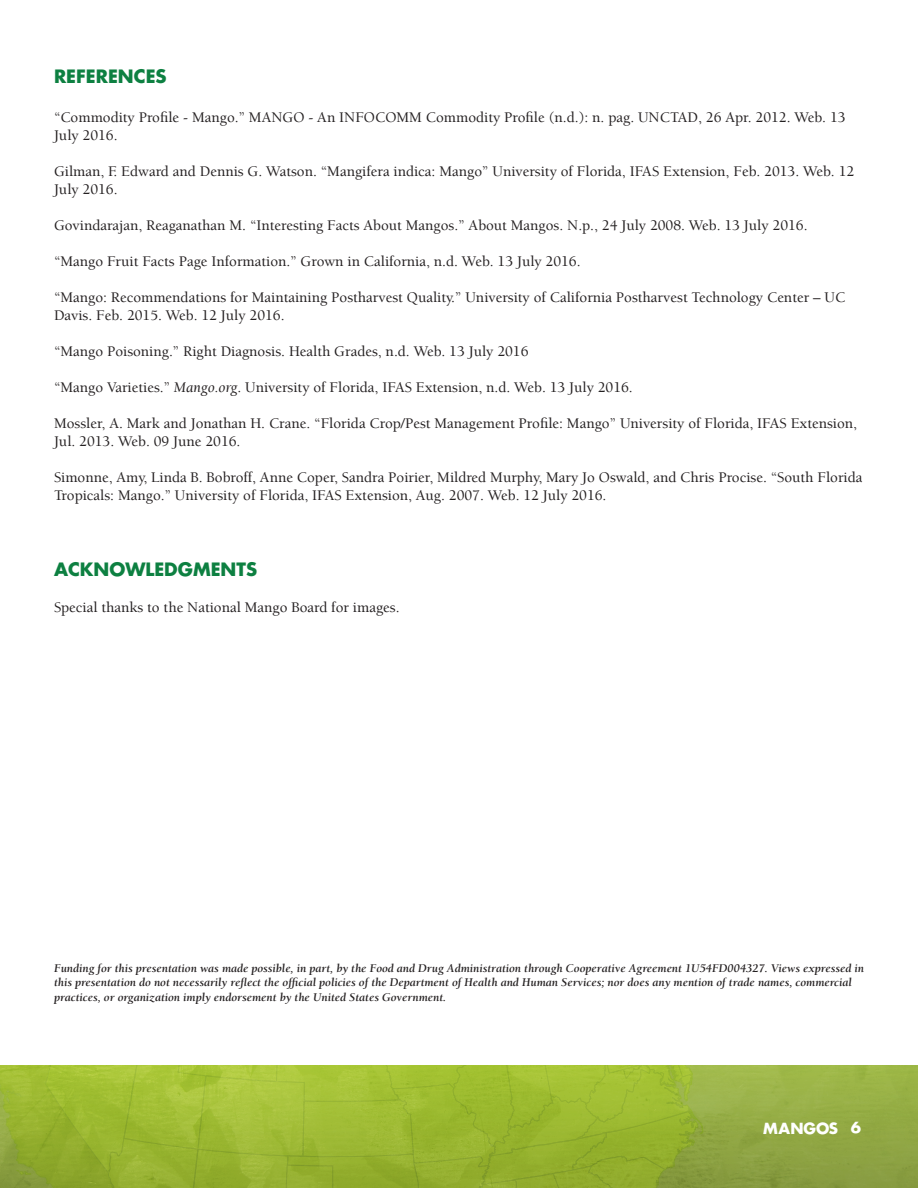
<style>
.page{position:relative;width:918px;height:1188px;background:#fff}
.page>*{position:absolute;margin:0;border:0;box-sizing:border-box;transform-origin:0 0}
.Paragraph_Style_1{font:700 18px "Futura UC Davis";color:#0d8041}
.Body_Copy{font:500 15px/18px "Berkeley UC Davis";color:#231f20}
.t1{font:700 15px "Futura UC Davis";color:#fff}
.Funding_Statement{font:italic 700 12px/14.4px "Berkeley UC Davis";color:#231f20}
.s1{font-style:italic}
</style>
<div class="page">
<img style="left:704px;top:1066px;width:214px;height:122px">
<svg style="left:0;top:1066px;width:704px;height:122px;background:#9bb633"></svg>
<p class="Paragraph_Style_1" style="left:54px;top:64px;width:114px">REFERENCES</p>
<p class="Body_Copy" style="left:54px;top:108px;width:793px">“Commodity Profile - Mango.” MANGO - An INFOCOMM Commodity Profile (n.d.): n. pag. UNCTAD, 26 Apr. 2012. Web. 13<br>July 2016.</p>
<p class="Body_Copy" style="left:54px;top:162px;width:802px">Gilman, F. Edward and Dennis G. Watson. “Mangifera indica: Mango” University of Florida, IFAS Extension, Feb. 2013. Web. 12<br>July 2016.</p>
<p class="Body_Copy" style="left:54px;top:216px;width:755px">Govindarajan, Reaganathan M. “Interesting Facts About Mangos.” About Mangos. N.p., 24 July 2008. Web. 13 July 2016.</p>
<p class="Body_Copy" style="left:54px;top:252px;width:528px">“Mango Fruit Facts Page Information.” Grown in California, n.d. Web. 13 July 2016.</p>
<p class="Body_Copy" style="left:54px;top:288px;width:793px">“Mango: Recommendations for Maintaining Postharvest Quality.” University of California Postharvest Technology Center – UC<br>Davis. Feb. 2015. Web. 12 July 2016.</p>
<p class="Body_Copy" style="left:54px;top:342px;width:476px">“Mango Poisoning.” Right Diagnosis. Health Grades, n.d. Web. 13 July 2016</p>
<p class="Body_Copy" style="left:54px;top:378px;width:580px">“Mango Varieties.” <span class="s1">Mango.org</span>. University of Florida, IFAS Extension, n.d. Web. 13 July 2016.</p>
<p class="Body_Copy" style="left:54px;top:414px;width:805px">Mossler, A. Mark and Jonathan H. Crane. “Florida Crop/Pest Management Profile: Mango” University of Florida, IFAS Extension,<br>Jul. 2013. Web. 09 June 2016.</p>
<p class="Body_Copy" style="left:54px;top:468px;width:810px">Simonne, Amy, Linda B. Bobroff, Anne Coper, Sandra Poirier, Mildred Murphy, Mary Jo Oswald, and Chris Procise. “South Florida<br>Tropicals: Mango.” University of Florida, IFAS Extension, Aug. 2007. Web. 12 July 2016.</p>
<p class="Paragraph_Style_1" style="left:54px;top:557px;width:205px">ACKNOWLEDGMENTS</p>
<p class="Body_Copy" style="left:54px;top:598px;width:347px">Special thanks to the National Mango Board for images.</p>
<p class="Funding_Statement" style="left:54px;top:961px;width:812px">Funding for this presentation was made possible, in part, by the Food and Drug Administration through Cooperative Agreement 1U54FD004327. Views expressed in this presentation do not necessarily reflect the official policies of the Department of Health and Human Services; nor does any mention of trade names, commercial practices, or organization imply endorsement by the United States Government.</p>
<p class="t1" style="left:763px;top:1118px;width:99px">MANGOS 6</p>
</div>
